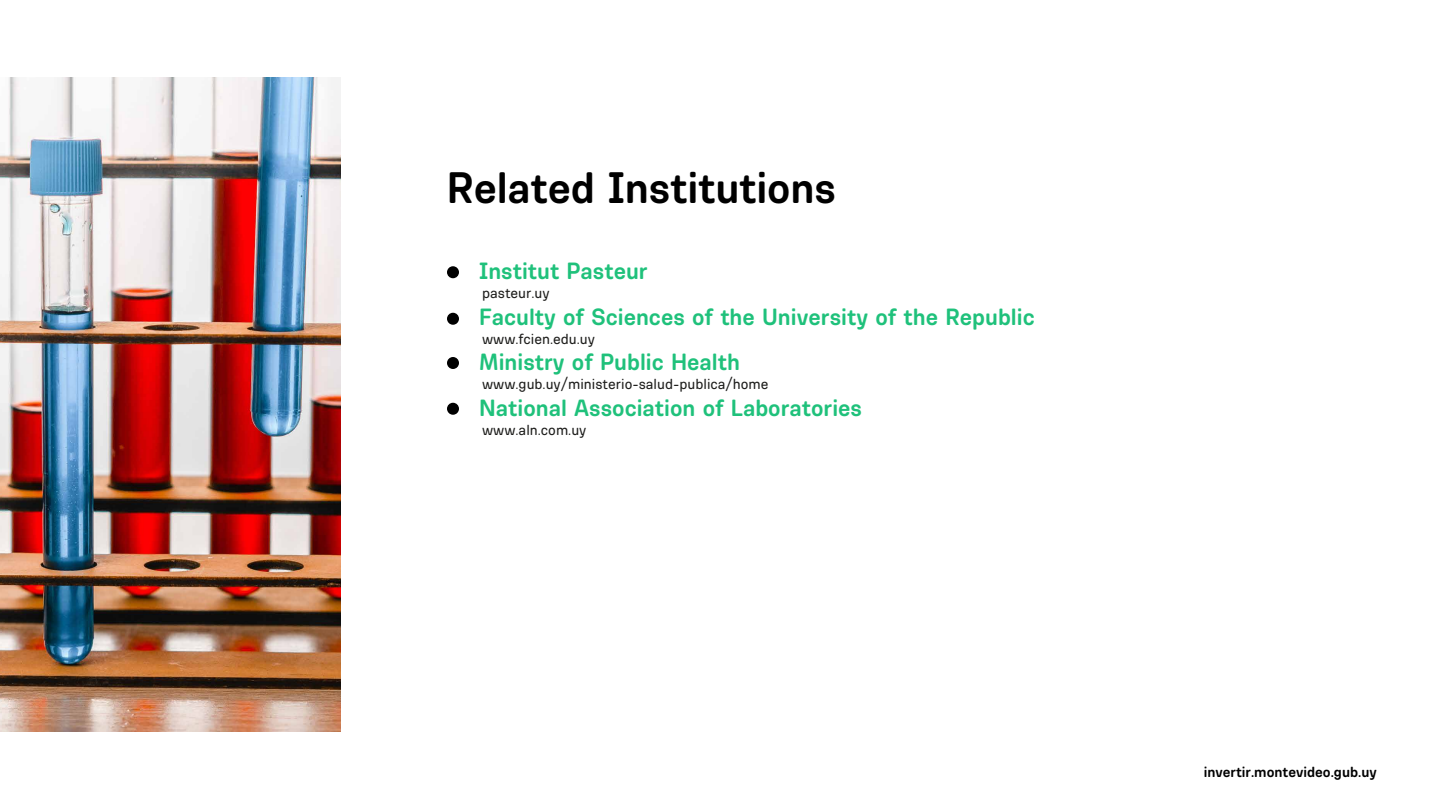
<style>
.page{position:relative;width:1440px;height:810px;background:#fff}
.page>*{position:absolute;margin:0;border:0;box-sizing:border-box;transform-origin:0 0}
.t1{font:700 45px "Ciudadana";letter-spacing:-.005em;color:#000}
.t2{font:700 24px/45.8px "Ciudadana";color:#1fc17b}
.t3{font:15px "Ciudadana";color:#1d1d1b}
.t4{font:700 15px "Ciudadana";color:#000}
</style>
<div class="page">
<img style="left:0;top:77px;width:340px;height:655px">
<div style="left:447px;top:266px;width:12px;height:12px;background:#000;border-radius:50%"></div>
<div style="left:447px;top:313px;width:12px;height:12px;background:#000;border-radius:50%"></div>
<div style="left:447px;top:357px;width:12px;height:12px;background:#000;border-radius:50%"></div>
<div style="left:447px;top:403px;width:12px;height:12px;background:#000;border-radius:50%"></div>
<h1 class="t1" style="left:447px;top:160px;width:390px">Related Institutions</h1>
<p class="t2" style="left:479px;top:247px;width:557px">Institut Pasteur<br>Faculty of Sciences of the University of the Republic Ministry of Public Health<br>National Association of Laboratories</p>
<p class="t3" style="left:482px;top:284px;width:69px">pasteur.uy</p>
<p class="t3" style="left:482px;top:330px;width:115px">www.fcien.edu.uy</p>
<p class="t3" style="left:482px;top:376px;width:288px">www.gub.uy/ministerio-salud-publica/home</p>
<p class="t3" style="left:482px;top:421px;width:106px">www.aln.com.uy</p>
<p class="t4" style="left:1204px;top:762px;width:174px">invertir.montevideo.gub.uy</p>
</div>
